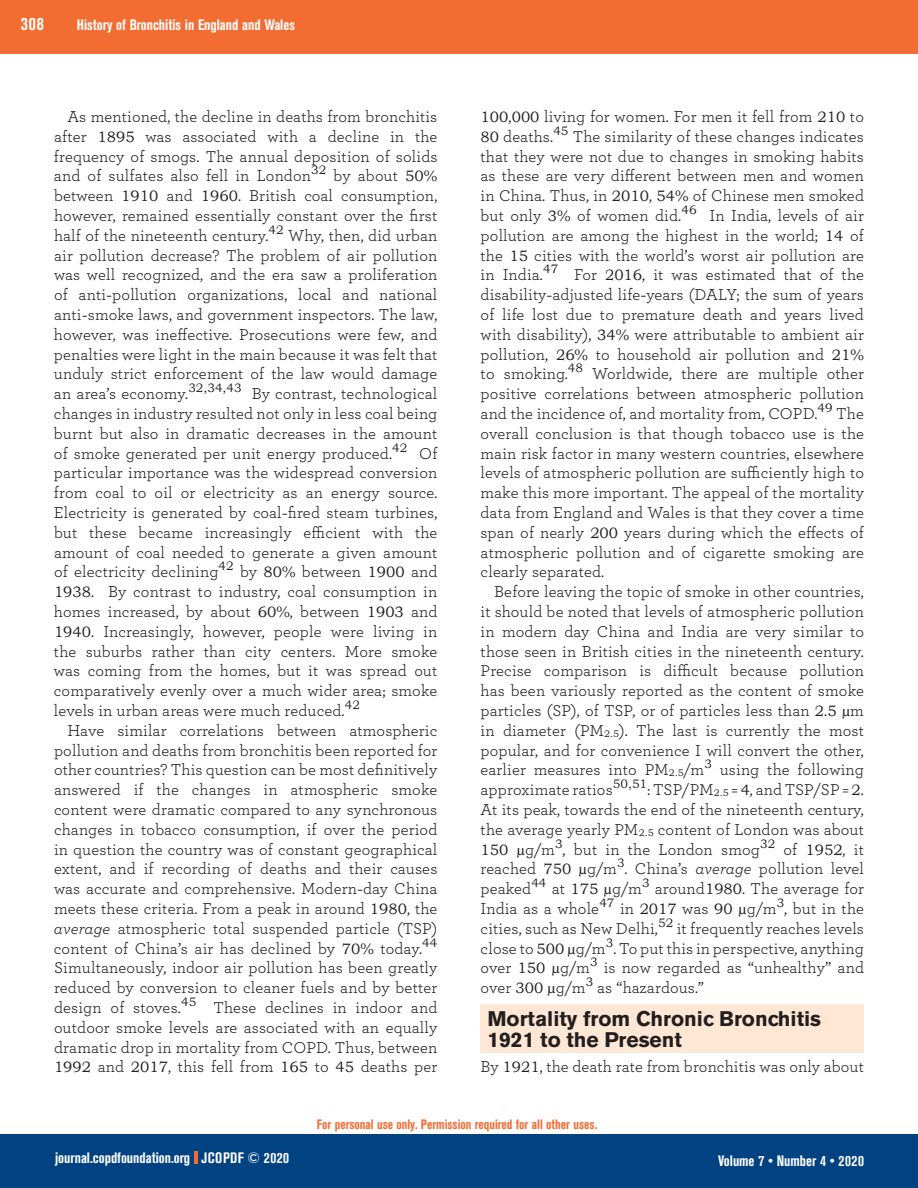
<style>
.page{position:relative;width:918px;height:1188px;background:#fff}
.page>*{position:absolute;margin:0;border:0;box-sizing:border-box;transform-origin:0 0}
.t1{font:700 21px/21px "Akzidenz Grotesk BE";color:#231f20}
.t2{font:700 condensed 18px "Akzidenz Grotesk BE";color:#fff}
.t3{font:16.5px/19.8px "Breathe";letter-spacing:.01em;color:#231f20;text-align:justify}
.t4{font:700 condensed 15px "Akzidenz Grotesk BE";color:#fff}
.t5{font:700 condensed 13.5px "Akzidenz Grotesk BE";color:#f36c32}
.s1{font-family:"Bookman Old Style";font-size:15px}
.s2{font-style:italic}
.s3{font-family:"Bookman Old Style";font-size:9.6px}
</style>
<div class="page">
<div style="left:0;top:1134px;width:918px;height:54px;background:#004282"></div>
<div style="left:0;top:0;width:918px;height:54px;background:#f36c32"></div>
<svg style="left:194px;top:1152px;width:3px;height:12px"></svg>
<div style="left:481px;top:1004px;width:383px;height:49px;background:#fee7d4"></div>
<p class="t2" style="left:21px;top:13px;width:25px">308</p>
<p class="t4" style="left:77px;top:16px;width:220px">History of Bronchitis in England and Wales</p>
<p class="t3" style="left:54px;top:106px;width:385px;text-indent:14px">As mentioned, the decline in deaths from bronchitis after <span class="s1">1895</span> was associated with a decline in the frequency of smogs. The annual deposition of solids and of sulfates also fell in London<sup>32</sup> by about <span class="s1">50% </span>between <span class="s1">1910</span> and <span class="s1">1960</span>. British coal consumption, however, remained essentially constant over the first half of the nineteenth century.<sup>42</sup> Why, then, did urban air pollution decrease? The problem of air pollution was well recognized, and the era saw a proliferation of anti<span class="s1">-</span>pollution organizations, local and national anti<span class="s1">-</span>smoke laws, and government inspectors. The law, however, was ineffective. Prosecutions were few, and penalties were light in the main because it was felt that unduly strict enforcement of the law would damage an area’s economy.<sup>32,34,43</sup> By contrast, technological changes in industry resulted not only in less coal being burnt but also in dramatic decreases in the amount of smoke generated per unit energy produced.<sup>42</sup> Of particular importance was the widespread conversion from coal to oil or electricity as an energy source.<br>Electricity is generated by coal<span class="s1">-</span>fired steam turbines, but these became increasingly efficient with the amount of coal needed to generate a given amount of electricity declining<sup>42</sup> by <span class="s1">80%</span> between <span class="s1">1900</span> and <span class="s1">1938</span>. By contrast to industry, coal consumption in homes increased, by about <span class="s1">60%</span>, between <span class="s1">1903</span> and <span class="s1">1940</span>. Increasingly, however, people were living in the suburbs rather than city centers. More smoke was coming from the homes, but it was spread out comparatively evenly over a much wider area; smoke levels in urban areas were much reduced.<sup>42</sup></p>
<p class="t3" style="left:54px;top:720px;width:385px;text-indent:14px">Have similar correlations between atmospheric pollution and deaths from bronchitis been reported for other countries? This question can be most definitively answered if the changes in atmospheric smoke content were dramatic compared to any synchronous changes in tobacco consumption, if over the period in question the country was of constant geographical extent, and if recording of deaths and their causes was accurate and comprehensive. Modern<span class="s1">-</span>day China meets these criteria. From a peak in around <span class="s1">1980</span>, the <span class="s2">average</span> atmospheric total suspended particle (TSP) content of China’s air has declined by <span class="s1">70%</span> today.<sup>44<br></sup>Simultaneously, indoor air pollution has been greatly reduced by conversion to cleaner fuels and by better design of stoves.<sup>45</sup> These declines in indoor and outdoor smoke levels are associated with an equally dramatic drop in mortality from COPD. Thus, between <span class="s1">1992</span> and <span class="s1">2017</span>, this fell from <span class="s1">165</span> to <span class="s1">45</span> deaths per</p>
<p class="t3" style="left:481px;top:106px;width:385px"><span class="s1">100</span>,<span class="s1">000</span> living for women. For men it fell from <span class="s1">210</span> to <span class="s1">80</span> deaths.<sup>45</sup> The similarity of these changes indicates that they were not due to changes in smoking habits as these are very different between men and women in China. Thus, in <span class="s1">2010</span>, <span class="s1">54%</span> of Chinese men smoked but only <span class="s1">3%</span> of women did.<sup>46</sup> In India, levels of air pollution are among the highest in the world; <span class="s1">14</span> of the <span class="s1">15</span> cities with the world’s worst air pollution are in India.<sup>47</sup> For <span class="s1">2016</span>, it was estimated that of the disability<span class="s1">-</span>adjusted life<span class="s1">-</span>years (DALY; the sum of years of life lost due to premature death and years lived with disability), <span class="s1">34%</span> were attributable to ambient air pollution, <span class="s1">26%</span> to household air pollution and <span class="s1">21% </span>to smoking.<sup>48</sup> Worldwide, there are multiple other positive correlations between atmospheric pollution and the incidence of, and mortality from, COPD.<sup>49</sup> The overall conclusion is that though tobacco use is the main risk factor in many western countries, elsewhere levels of atmospheric pollution are sufficiently high to make this more important. The appeal of the mortality data from England and Wales is that they cover a time span of nearly <span class="s1">200</span> years during which the effects of atmospheric pollution and of cigarette smoking are clearly separated.</p>
<p class="t3" style="left:481px;top:581px;width:385px;text-indent:14px">Before leaving the topic of smoke in other countries, it should be noted that levels of atmospheric pollution in modern day China and India are very similar to those seen in British cities in the nineteenth century.<br>Precise comparison is difficult because pollution has been variously reported as the content of smoke particles (SP), of TSP, or of particles less than <span class="s1">2</span>.<span class="s1">5 µ</span>m in diameter (PM<span class="s3">2.5</span>). The last is currently the most popular, and for convenience I will convert the other, earlier measures into PM<span class="s3">2.5</span>/m<sup>3</sup> using the following approximate ratios<sup>50,51</sup>: TSP/PM<span class="s3">2.5</span> = <span class="s1">4</span>, and TSP/SP = <span class="s1">2</span>.<br>At its peak, towards the end of the nineteenth century, the average yearly PM<span class="s3">2.5</span> content of London was about <span class="s1">150 µ</span>g/m<sup>3</sup>, but in the London smog<sup>32</sup> of <span class="s1">1952</span>, it reached <span class="s1">750 µ</span>g/m<sup>3</sup>. China’s <span class="s2">average</span> pollution level peaked<sup>44</sup> at <span class="s1">175 µ</span>g/m<sup>3</sup> around<span class="s1">1980</span>. The average for India as a whole<sup>47</sup> in <span class="s1">2017</span> was <span class="s1">90 µ</span>g/m<sup>3</sup>, but in the cities, such as New Delhi,<sup>52</sup> it frequently reaches levels close to <span class="s1">500 µ</span>g/m<sup>3</sup>. To put this in perspective, anything over <span class="s1">150 µ</span>g/m<sup>3</sup> is now regarded as “unhealthy” and over <span class="s1">300 µ</span>g/m<sup>3</sup> as “hazardous.”</p>
<p class="t1" style="left:487px;top:1008px;width:335px">Mortality from Chronic Bronchitis<br>1921 to the Present</p>
<p class="t3" style="left:481px;top:1056px;width:385px">By <span class="s1">1921</span>, the death rate from bronchitis was only about</p>
<p class="t5" style="left:317px;top:1117px;width:282px">For personal use only. Permission required for all other uses.</p>
<p class="t4" style="left:55px;top:1149px;width:236px">journal.copdfoundation.org JCOPDF © 2020</p>
<p class="t4" style="left:718px;top:1152px;width:147px">Volume 7 • Number 4 • 2020</p>
</div>
